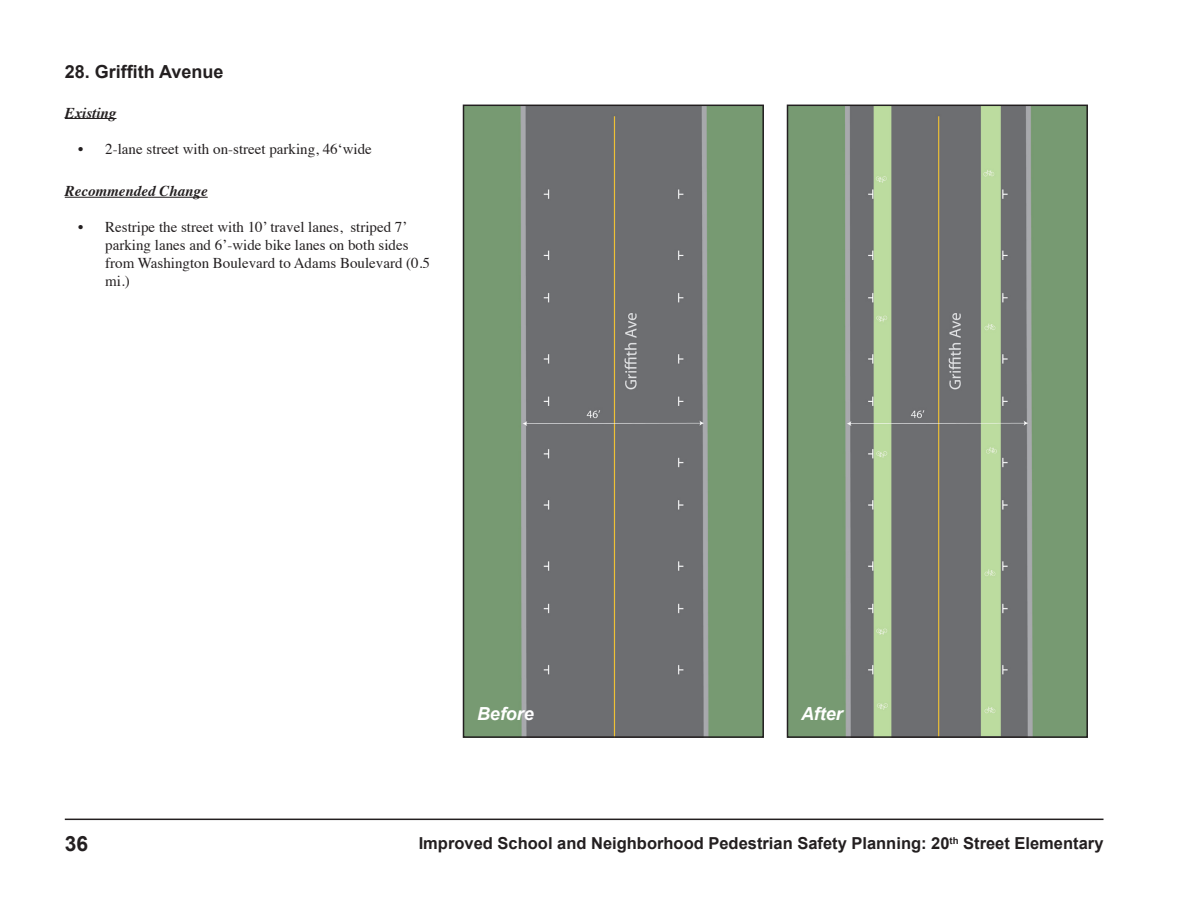
<style>
.page{position:relative;width:1188px;height:918px;background:#fff}
.page>*{position:absolute;margin:0;border:0;box-sizing:border-box;transform-origin:0 0}
.t1{font:700 21px "Arial";color:#231f20}
.t2{font:700 18px "Arial";color:#231f20}
.t3{font:italic 700 18px "Arial";color:#fff}
.t4{font:700 16.5px "Arial";color:#231f20}
.t5{font:15px/18px "Times";color:#231f20}
.t6{font:italic 700 15px "Times";color:#231f20}
</style>
<div class="page">
<hr style="left:65px;top:819px;width:1039px;height:1px;background:#231f20">
<img style="left:466px;top:108px;width:295px;height:627px">
<div style="left:463px;top:105px;width:301px;height:633px;border:2px solid #231f20"></div>
<img style="left:790px;top:108px;width:295px;height:627px">
<div style="left:787px;top:105px;width:301px;height:633px;border:2px solid #231f20"></div>
<hr style="left:65px;top:118px;width:51px;height:1px;background:#231f20">
<hr style="left:65px;top:197px;width:143px;height:1px;background:#231f20">
<p class="t2" style="left:65px;top:60px;width:160px">28. Griffith Avenue</p>
<p class="t6" style="left:65px;top:98px;width:53px">Existing</p>
<p class="t5" style="left:78px;top:138px;width:295px">• 2-lane street with on-street parking, 46‘wide</p>
<p class="t6" style="left:65px;top:177px;width:144px">Recommended Change</p>
<p class="t5" style="left:105px;top:217px;width:326px;text-indent:-27px">• Restripe the street with 10’ travel lanes, striped 7’ parking lanes and 6’-wide bike lanes on both sides from Washington Boulevard to Adams Boulevard (0.5 mi.)</p>
<p class="t3" style="left:477px;top:702px;width:59px">Before</p>
<p class="t3" style="left:801px;top:702px;width:43px">After</p>
<h1 class="t1" style="left:65px;top:830px;width:25px">36</h1>
<p class="t4" style="left:419px;top:833px;width:686px">Improved School and Neighborhood Pedestrian Safety Planning: 20<sup>th</sup> Street Elementary</p>
</div>
